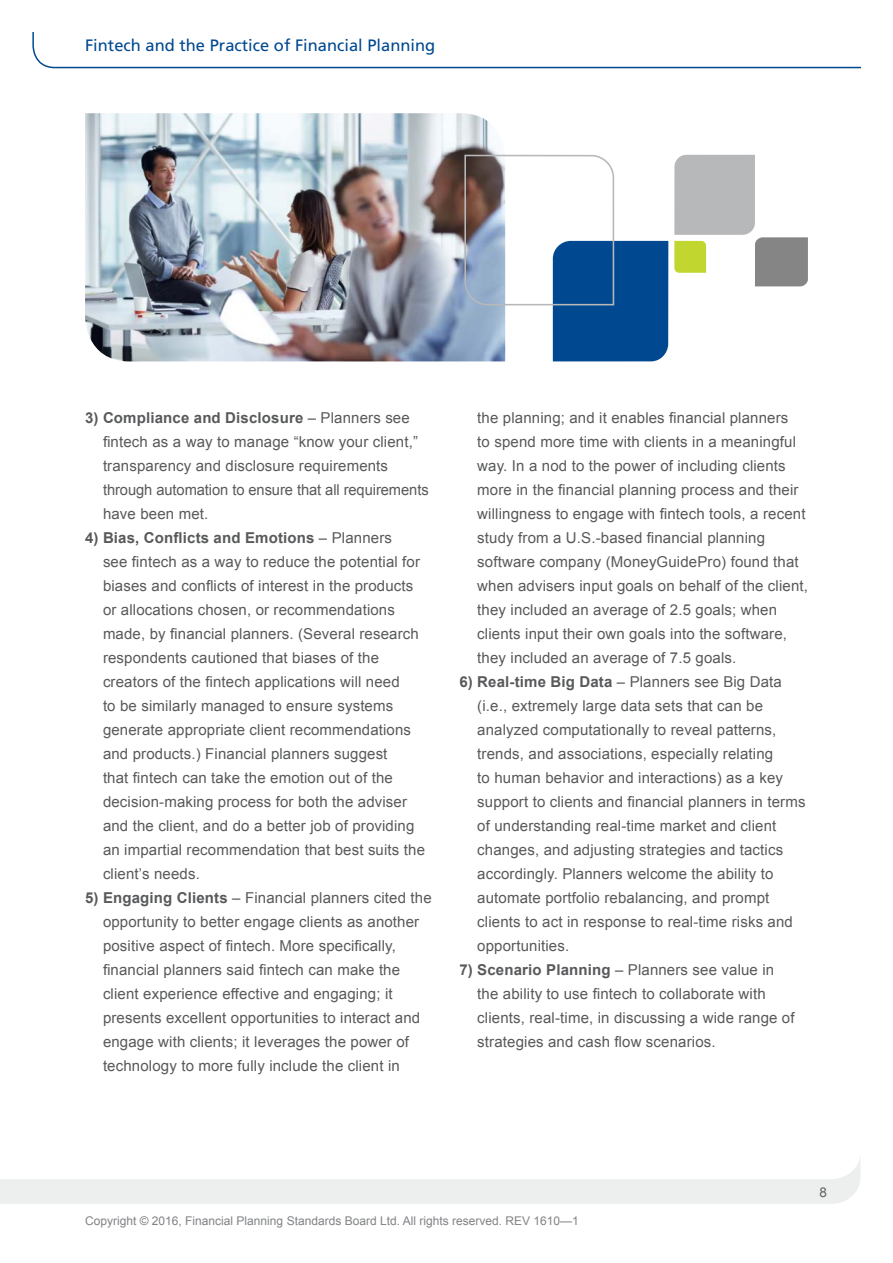
<style>
.page{position:relative;width:893px;height:1263px;background:#fff}
.page>*{position:absolute;margin:0;border:0;box-sizing:border-box;transform-origin:0 0}
.t1{font:16.5px "Frutiger";color:#004990}
.t2{font:15px/24px "Arial";letter-spacing:.01em;color:#58595b}
.t3{font:13.5px "Arial";color:#616264}
.t4{font:12px "Arial";color:#808285}
.s1{font-weight:700}
</style>
<div class="page">
<svg style="left:0;top:1157px;width:861px;height:47px"></svg>
<svg style="left:32px;top:32px;width:829px;height:37px"></svg>
<img style="left:85px;top:113px;width:414px;height:248px">
<svg style="left:464px;top:154px;width:204px;height:207px"></svg>
<svg style="left:674px;top:155px;width:134px;height:131px"></svg>
<p class="t1" style="left:85px;top:36px;width:352px">Fintech and the Practice of Financial Planning</p>
<p class="t2" style="left:103px;top:406px;width:327px;text-indent:-18px"><span class="s1">3) Compliance and Disclosure</span> – Planners see fintech as a way to manage “know your client,” transparency and disclosure requirements through automation to ensure that all requirements have been met.</p>
<p class="t2" style="left:103px;top:526px;width:324px;text-indent:-18px"><span class="s1">4) Bias, Conflicts and Emotions</span> – Planners<br>see fintech as a way to reduce the potential for biases and conflicts of interest in the products or allocations chosen, or recommendations made, by financial planners. (Several research respondents cautioned that biases of the creators of the fintech applications will need<br>to be similarly managed to ensure systems generate appropriate client recommendations and products.) Financial planners suggest<br>that fintech can take the emotion out of the decision-making process for both the adviser and the client, and do a better job of providing an impartial recommendation that best suits the client’s needs.</p>
<p class="t2" style="left:103px;top:886px;width:330px;text-indent:-18px"><span class="s1">5) Engaging Clients</span> – Financial planners cited the opportunity to better engage clients as another positive aspect of fintech. More specifically, financial planners said fintech can make the client experience effective and engaging; it presents excellent opportunities to interact and engage with clients; it leverages the power of technology to more fully include the client in</p>
<p class="t2" style="left:477px;top:406px;width:332px">the planning; and it enables financial planners<br>to spend more time with clients in a meaningful way. In a nod to the power of including clients more in the financial planning process and their willingness to engage with fintech tools, a recent study from a U.S.-based financial planning software company (MoneyGuidePro) found that when advisers input goals on behalf of the client, they included an average of 2.5 goals; when clients input their own goals into the software, they included an average of 7.5 goals.</p>
<p class="t2" style="left:477px;top:670px;width:330px;text-indent:-18px"><span class="s1">6) Real-time Big Data</span> – Planners see Big Data (i.e., extremely large data sets that can be analyzed computationally to reveal patterns, trends, and associations, especially relating<br>to human behavior and interactions) as a key support to clients and financial planners in terms of understanding real-time market and client changes, and adjusting strategies and tactics accordingly. Planners welcome the ability to automate portfolio rebalancing, and prompt clients to act in response to real-time risks and opportunities.</p>
<p class="t2" style="left:477px;top:958px;width:319px;text-indent:-18px"><span class="s1">7) Scenario Planning</span> – Planners see value in the ability to use fintech to collaborate with clients, real-time, in discussing a wide range of strategies and cash flow scenarios.</p>
<p class="t4" style="left:85px;top:1213px;width:495px">Copyright © 2016, Financial Planning Standards Board Ltd. All rights reserved. REV 1610—1</p>
<p class="t3" style="left:819px;top:1183px;width:9px">8</p>
</div>
